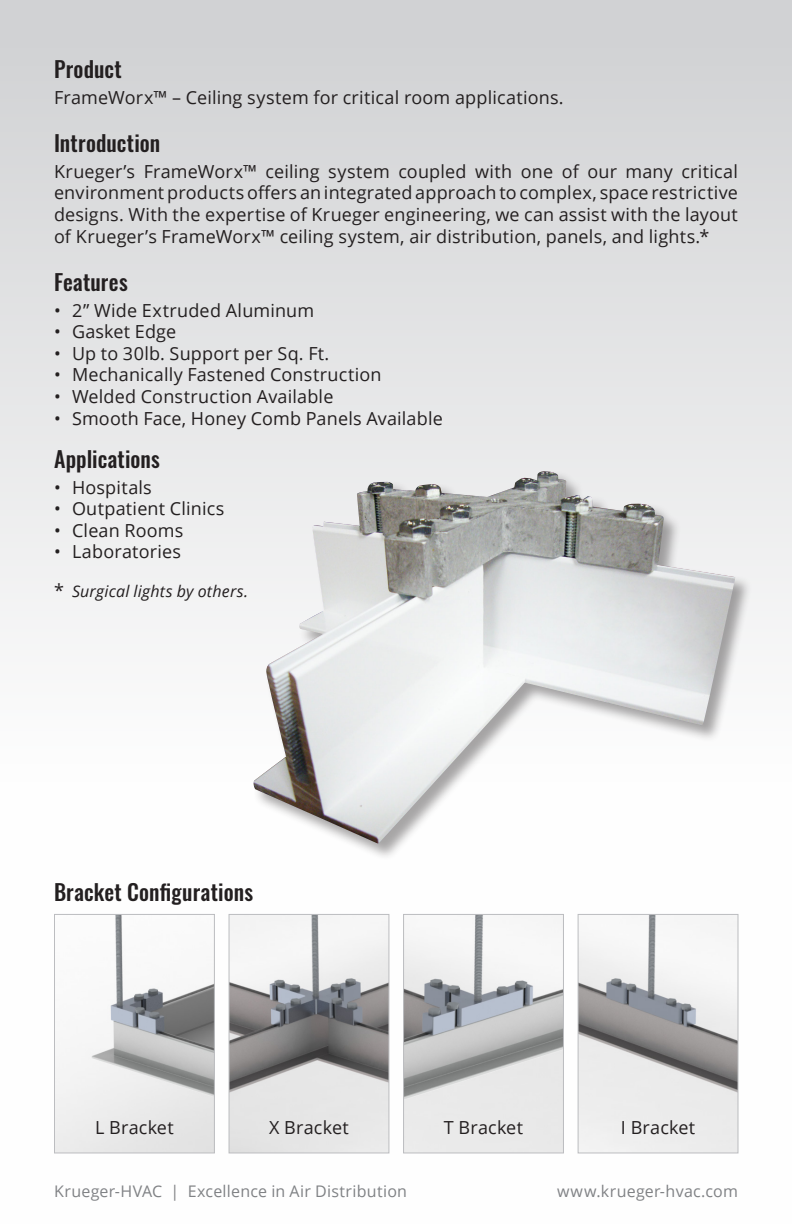
<style>
.page{position:relative;width:792px;height:1224px;background:#fff}
.page>*{position:absolute;margin:0;border:0;box-sizing:border-box;transform-origin:0 0}
.Features{font:500 22px "Oswald";letter-spacing:.005em;color:#231f20}
.Features-2{font:18px/21.6px "Open Sans";letter-spacing:.01em;color:#231f20;text-align:justify}
.Normal_Text{font:18px "Open Sans";letter-spacing:.01em;color:#231f20}
.Bullets{font:16px "Open Sans";letter-spacing:.015em;color:#808285}
.Bullets-2{font:italic 16px "Open Sans";letter-spacing:.015em;color:#231f20}
.s1{font-style:normal;font-size:18px}
</style>
<div class="page">
<div style="left:0;top:0;width:792px;height:1224px;background:linear-gradient(to bottom,#d5d6d8,#fff)"></div>
<div style="left:253px;top:471px;width:499px;height:390px;background:#231f20;opacity:.4"></div>
<img style="left:252px;top:471px;width:483px;height:373px">
<img style="left:56px;top:916px;width:157px;height:235px">
<div style="left:54px;top:914px;width:161px;height:239px;border:1px solid #bcbdc0"></div>
<img style="left:231px;top:916px;width:156px;height:235px">
<div style="left:229px;top:914px;width:160px;height:239px;border:1px solid #bcbdc0"></div>
<img style="left:405px;top:916px;width:157px;height:235px">
<div style="left:403px;top:914px;width:161px;height:239px;border:1px solid #bcbdc0"></div>
<img style="left:580px;top:916px;width:156px;height:235px">
<div style="left:578px;top:914px;width:160px;height:239px;border:1px solid #bcbdc0"></div>
<p class="Features" style="left:54px;top:54px;width:69px">Product</p>
<p class="Features-2" style="left:54px;top:86px;width:511px">FrameWorx™ – Ceiling system for critical room applications.</p>
<p class="Features" style="left:54px;top:128px;width:108px">Introduction</p>
<p class="Features-2" style="left:54px;top:160px;width:686px">Krueger’s FrameWorx™ ceiling system coupled with one of our many critical environment products offers an integrated approach to complex, space restrictive designs. With the expertise of Krueger engineering, we can assist with the layout of Krueger’s FrameWorx™ ceiling system, air distribution, panels, and lights.*</p>
<p class="Features" style="left:54px;top:266px;width:75px">Features</p>
<p class="Features-2" style="left:54px;top:299px;width:262px">• 2” Wide Extruded Aluminum</p>
<p class="Features-2" style="left:54px;top:320px;width:124px">• Gasket Edge</p>
<p class="Features-2" style="left:54px;top:342px;width:277px">• Up to 30lb. Support per Sq. Ft.</p>
<p class="Features-2" style="left:54px;top:364px;width:329px">• Mechanically Fastened Construction</p>
<p class="Features-2" style="left:54px;top:385px;width:281px">• Welded Construction Available</p>
<p class="Features-2" style="left:54px;top:407px;width:390px">• Smooth Face, Honey Comb Panels Available</p>
<p class="Features" style="left:54px;top:443px;width:107px">Applications</p>
<p class="Features-2" style="left:54px;top:476px;width:99px">• Hospitals</p>
<p class="Features-2" style="left:54px;top:497px;width:172px">• Outpatient Clinics</p>
<p class="Features-2" style="left:54px;top:519px;width:131px">• Clean Rooms</p>
<p class="Features-2" style="left:54px;top:541px;width:129px">• Laboratories</p>
<p class="Bullets-2" style="left:54px;top:580px;width:196px"><span class="s1">*</span> Surgical lights by others.</p>
<p class="Features" style="left:54px;top:877px;width:201px">Bracket Configurations</p>
<p class="Normal_Text" style="left:95px;top:1115px;width:80px">L Bracket</p>
<p class="Normal_Text" style="left:269px;top:1115px;width:81px">X Bracket</p>
<p class="Normal_Text" style="left:444px;top:1115px;width:81px">T Bracket</p>
<p class="Normal_Text" style="left:621px;top:1115px;width:76px">I Bracket</p>
<p class="Bullets" style="left:54px;top:1180px;width:355px">Krueger-HVAC | Excellence in Air Distribution</p>
<p class="Bullets" style="left:557px;top:1180px;width:182px">www.krueger-hvac.com</p>
</div>
